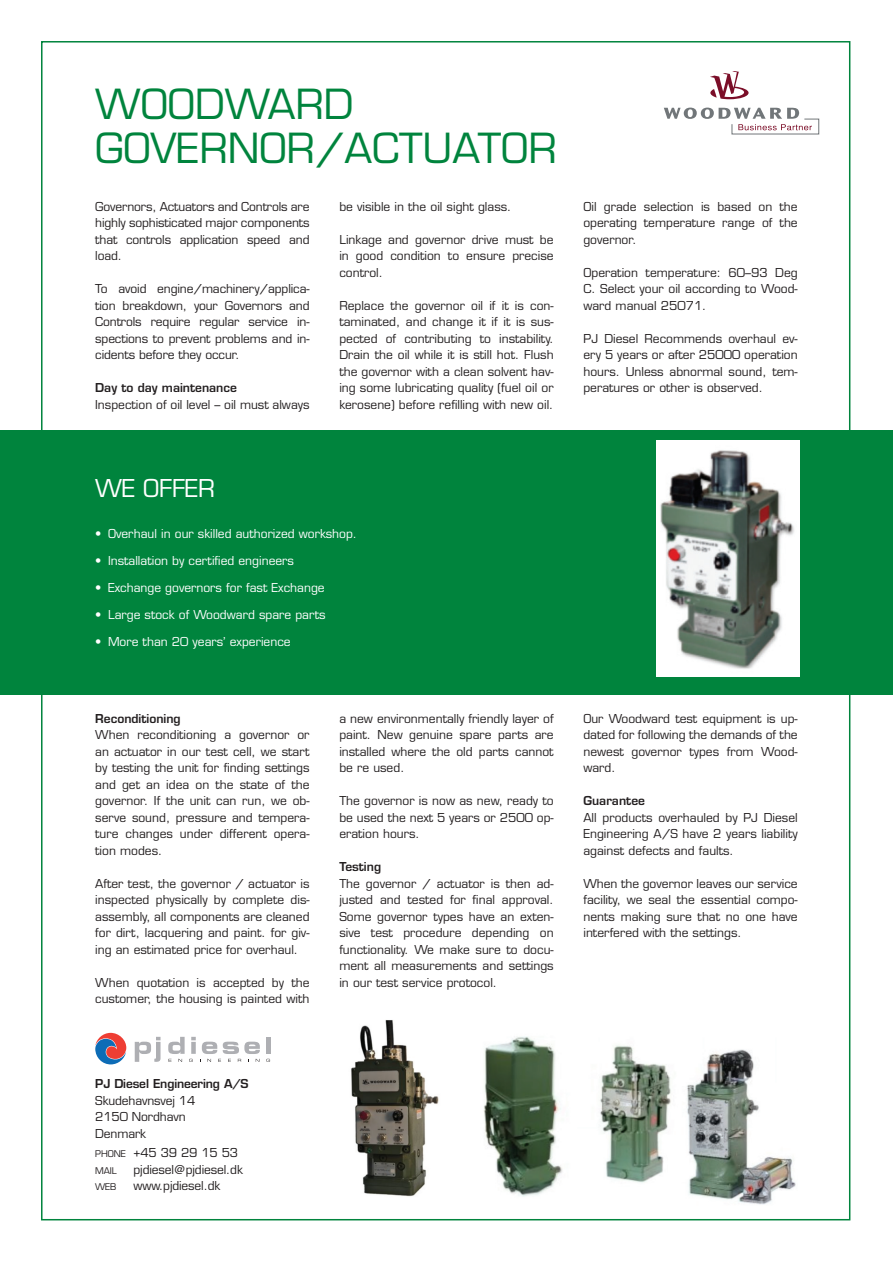
<style>
.page{position:relative;width:893px;height:1263px;background:#fff}
.page>*{position:absolute;margin:0;border:0;box-sizing:border-box;transform-origin:0 0}
.t1{font:40.5px/43.5px "Eurostile LT Std";color:#00843d}
.t2{font:24px "Eurostile LT Std";letter-spacing:-.01em;color:#fff}
.t3{font:12px/16.5px "Eurostile LT Std";color:#231f20;text-align:justify}
.t4{font:12px "Eurostile LT Std";color:#fff}
.t5{font:600 12px "Eurostile LT Std";color:#231f20}
.t6{font:9px "Eurostile LT Std";letter-spacing:-.01em;color:#231f20}
.s1{font-size:9px}
</style>
<div class="page">
<svg style="left:710px;top:71px;width:39px;height:28px"></svg>
<svg style="left:664px;top:108px;width:155px;height:27px"></svg>
<svg style="left:135px;top:1037px;width:26px;height:25px"></svg>
<hr style="left:266px;top:1037px;width:4px;height:17px;background:#aeafb3">
<svg style="left:168px;top:1037px;width:92px;height:25px"></svg>
<svg style="left:95px;top:1033px;width:32px;height:31px"></svg>
<div style="left:0;top:430px;width:893px;height:264px;background:#00843d"></div>
<img style="left:657px;top:441px;width:143px;height:236px">
<img style="left:351px;top:1020px;width:88px;height:177px">
<img style="left:483px;top:1036px;width:313px;height:169px">
<h1 class="t1" style="left:95px;top:83px;width:463px">WOODWARD<br>GOVERNOR/ACTUATOR</h1>
<p class="t3" style="left:95px;top:198px;width:216px">Governors, Actuators and Controls are highly sophisticated major components that controls application speed and load.</p>
<p class="t3" style="left:95px;top:280px;width:216px">To avoid engine/machinery/applica&shy;tion breakdown, your Governors and Controls require regular service in&shy;spections to prevent problems and in&shy;cidents before they occur.</p>
<p class="t5" style="left:95px;top:380px;width:143px">Day to day maintenance</p>
<p class="t3" style="left:95px;top:396px;width:216px">Inspection of oil level – oil must always</p>
<h2 class="t2" style="left:95px;top:474px;width:121px">WE OFFER</h2>
<p class="t3" style="left:339px;top:198px;width:174px">be visible in the oil sight glass.</p>
<p class="t3" style="left:339px;top:231px;width:216px">Linkage and governor drive must be in good condition to ensure precise control.</p>
<p class="t3" style="left:339px;top:297px;width:216px">Replace the governor oil if it is con&shy;taminated, and change it if it is sus&shy;pected of contributing to instability.<br>Drain the oil while it is still hot. Flush the governor with a clean solvent hav&shy;ing some lubricating quality (fuel oil or kerosene) before refilling with new oil.</p>
<p class="t4" style="left:95px;top:526px;width:263px">• Overhaul in our skilled authorized workshop.</p>
<p class="t4" style="left:95px;top:553px;width:200px">• Installation by certified engineers</p>
<p class="t4" style="left:95px;top:580px;width:231px">• Exchange governors for fast Exchange</p>
<p class="t4" style="left:95px;top:607px;width:232px">• Large stock of Woodward spare parts</p>
<p class="t4" style="left:95px;top:634px;width:197px">• More than 20 years’ experience</p>
<p class="t4" style="left:95px;top:528px;width:263px">• Overhaul in our skilled authorized workshop.</p>
<p class="t4" style="left:95px;top:555px;width:200px">• Installation by certified engineers</p>
<p class="t4" style="left:95px;top:582px;width:231px">• Exchange governors for fast Exchange</p>
<p class="t4" style="left:95px;top:609px;width:232px">• Large stock of Woodward spare parts</p>
<p class="t4" style="left:95px;top:636px;width:197px">• More than 20 years’ experience</p>
<p class="t5" style="left:95px;top:711px;width:87px">Reconditioning</p>
<p class="t3" style="left:95px;top:726px;width:216px">When reconditioning a governor or an actuator in our test cell, we start by testing the unit for finding settings and get an idea on the state of the governor. If the unit can run, we ob&shy;serve sound, pressure and tempera&shy;ture changes under different opera&shy;tion modes.</p>
<p class="t3" style="left:95px;top:875px;width:216px">After test, the governor / actuator is inspected physically by complete dis&shy;assembly, all components are cleaned for dirt, lacquering and paint. for giv&shy;ing an estimated price for overhaul.</p>
<p class="t3" style="left:95px;top:974px;width:216px">When quotation is accepted by the customer, the housing is painted with</p>
<p class="t3" style="left:339px;top:710px;width:216px">a new environmentally friendly layer of paint. New genuine spare parts are installed where the old parts cannot be re used.</p>
<p class="t3" style="left:339px;top:792px;width:216px">The governor is now as new, ready to be used the next 5 years or 2500 op&shy;eration hours.</p>
<p class="t5" style="left:339px;top:859px;width:43px">Testing</p>
<p class="t3" style="left:339px;top:875px;width:216px">The governor / actuator is then ad&shy;justed and tested for final approval.<br>Some governor types have an exten&shy;sive test procedure depending on functionality. We make sure to docu&shy;ment all measurements and settings in our test service protocol.</p>
<p class="t3" style="left:583px;top:198px;width:216px">Oil grade selection is based on the operating temperature range of the governor.</p>
<p class="t3" style="left:583px;top:264px;width:216px">Operation temperature: 60–93 Deg C. Select your oil according to Wood&shy;ward manual 25071.</p>
<p class="t3" style="left:583px;top:330px;width:216px">PJ Diesel Recommends overhaul ev&shy;ery 5 years or after 25000 operation hours. Unless abnormal sound, tem&shy;peratures or other is observed.</p>
<p class="t3" style="left:583px;top:710px;width:216px">Our Woodward test equipment is up&shy;dated for following the demands of the newest governor types from Wood&shy;ward.</p>
<p class="t5" style="left:583px;top:793px;width:63px">Guarantee</p>
<p class="t3" style="left:583px;top:809px;width:216px">All products overhauled by PJ Diesel Engineering A/S have 2 years liability against defects and faults.</p>
<p class="t3" style="left:583px;top:875px;width:216px">When the governor leaves our service facility, we seal the essential compo&shy;nents making sure that no one have interfered with the settings.</p>
<p class="t5" style="left:95px;top:1076px;width:155px">PJ Diesel Engineering A/S</p>
<p class="t3" style="left:95px;top:1092px;width:102px;text-align:left">Skudehavnsvej 14<br>2150 Nordhavn<br>Denmark</p>
<p class="t3" style="left:95px;top:1145px;width:144px"><span class="s1">PHONE</span> +45 39 29 15 53</p>
<p class="t6" style="left:95px;top:1165px;width:23px">MAIL</p>
<p class="t3" style="left:134px;top:1161px;width:111px">pjdiesel@pjdiesel.dk</p>
<p class="t6" style="left:95px;top:1181px;width:23px">WEB</p>
<p class="t3" style="left:134px;top:1178px;width:88px">www.pjdiesel.dk</p>
</div>
